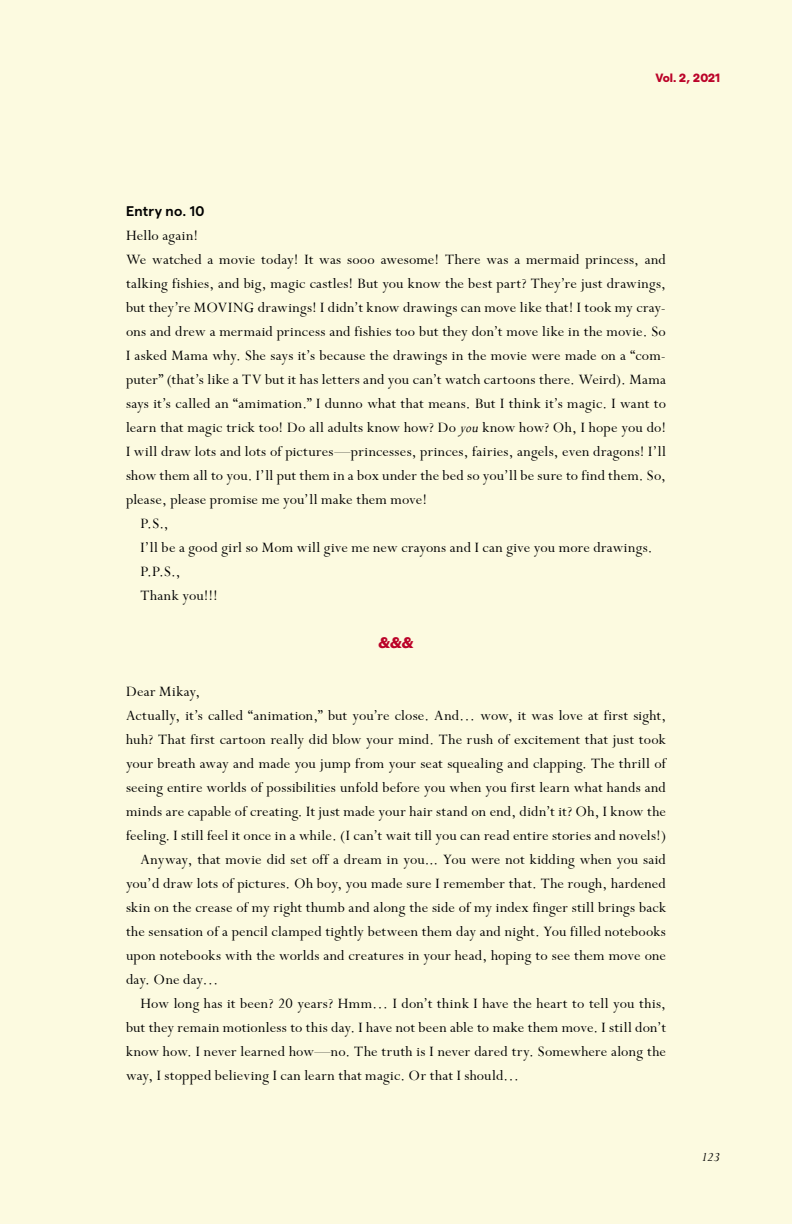
<style>
.page{position:relative;width:792px;height:1224px;background:#fcfae0}
.page>*{position:absolute;margin:0;border:0;box-sizing:border-box;transform-origin:0 0}
.t1{font:16px "Perpetua";letter-spacing:.015em;color:#000}
.t2{font:700 16px "Halyard Display";color:#bb0329}
.t3{font:600 14px "Matter";letter-spacing:.02em;color:#000}
.t4{font:italic 14px "Perpetua";color:#000}
.t5{font:800 12px "Matter";color:#bb0329}
.s1{font-style:italic}
</style>
<div class="page">
<p class="t5" style="left:656px;top:69px;width:66px">Vol. 2, 2021</p>
<p class="t3" style="left:126px;top:201px;width:80px">Entry no. 10</p>
<p class="t1" style="left:126px;top:230px;width:74px">Hello again!</p>
<p class="t1" style="left:126px;top:254px;width:541px">We watched a movie today! It was sooo awesome! There was a mermaid princess, and</p>
<p class="t1" style="left:126px;top:278px;width:541px">talking fishies, and big, magic castles! But you know the best part? They’re just drawings,</p>
<p class="t1" style="left:126px;top:302px;width:541px">but they’re MOVING drawings! I didn’t know drawings can move like that! I took my cray-</p>
<p class="t1" style="left:126px;top:326px;width:541px">ons and drew a mermaid princess and fishies too but they don’t move like in the movie. So</p>
<p class="t1" style="left:126px;top:350px;width:541px">I asked Mama why. She says it’s because the drawings in the movie were made on a “com-</p>
<p class="t1" style="left:126px;top:374px;width:542px">puter” (that’s like a TV but it has letters and you can’t watch cartoons there. Weird). Mama</p>
<p class="t1" style="left:126px;top:398px;width:542px">says it’s called an “amimation.” I dunno what that means. But I think it’s magic. I want to</p>
<p class="t1" style="left:126px;top:422px;width:542px">learn that magic trick too! Do all adults know how? Do <span class="s1">you</span> know how? Oh, I hope you do!</p>
<p class="t1" style="left:126px;top:446px;width:541px">I will draw lots and lots of pictures—princesses, princes, fairies, angels, even dragons! I’ll</p>
<p class="t1" style="left:126px;top:470px;width:541px">show them all to you. I’ll put them in a box under the bed so you’ll be sure to find them. So,</p>
<p class="t1" style="left:126px;top:494px;width:303px">please, please promise me you’ll make them move!</p>
<p class="t1" style="left:140px;top:518px;width:30px">P.S.,</p>
<p class="t1" style="left:140px;top:542px;width:514px">I’ll be a good girl so Mom will give me new crayons and I can give you more drawings.</p>
<p class="t1" style="left:140px;top:566px;width:41px">P.P.S.,</p>
<p class="t1" style="left:140px;top:590px;width:79px">Thank you!!!</p>
<p class="t2" style="left:379px;top:631px;width:36px">&amp;&amp;&amp;</p>
<p class="t1" style="left:126px;top:686px;width:76px">Dear Mikay,</p>
<p class="t1" style="left:126px;top:710px;width:542px">Actually, it’s called “animation,” but you’re close. And… wow, it was love at first sight,</p>
<p class="t1" style="left:126px;top:734px;width:541px">huh? That first cartoon really did blow your mind. The rush of excitement that just took</p>
<p class="t1" style="left:126px;top:758px;width:542px">your breath away and made you jump from your seat squealing and clapping. The thrill of</p>
<p class="t1" style="left:126px;top:782px;width:541px">seeing entire worlds of possibilities unfold before you when you first learn what hands and</p>
<p class="t1" style="left:126px;top:806px;width:542px">minds are capable of creating. It just made your hair stand on end, didn’t it? Oh, I know the</p>
<p class="t1" style="left:126px;top:830px;width:542px">feeling. I still feel it once in a while. (I can’t wait till you can read entire stories and novels!)</p>
<p class="t1" style="left:140px;top:854px;width:527px">Anyway, that movie did set off a dream in you... You were not kidding when you said</p>
<p class="t1" style="left:126px;top:878px;width:541px">you’d draw lots of pictures. Oh boy, you made sure I remember that. The rough, hardened</p>
<p class="t1" style="left:126px;top:902px;width:542px">skin on the crease of my right thumb and along the side of my index finger still brings back</p>
<p class="t1" style="left:126px;top:926px;width:541px">the sensation of a pencil clamped tightly between them day and night. You filled notebooks</p>
<p class="t1" style="left:126px;top:950px;width:542px">upon notebooks with the worlds and creatures in your head, hoping to see them move one</p>
<p class="t1" style="left:126px;top:974px;width:94px">day. One day…</p>
<p class="t1" style="left:140px;top:998px;width:527px">How long has it been? 20 years? Hmm… I don’t think I have the heart to tell you this,</p>
<p class="t1" style="left:126px;top:1022px;width:542px">but they remain motionless to this day. I have not been able to make them move. I still don’t</p>
<p class="t1" style="left:126px;top:1046px;width:541px">know how. I never learned how—no. The truth is I never dared try. Somewhere along the</p>
<p class="t1" style="left:126px;top:1070px;width:395px">way, I stopped believing I can learn that magic. Or that I should…</p>
<p class="t4" style="left:702px;top:1149px;width:20px">123</p>
</div>
